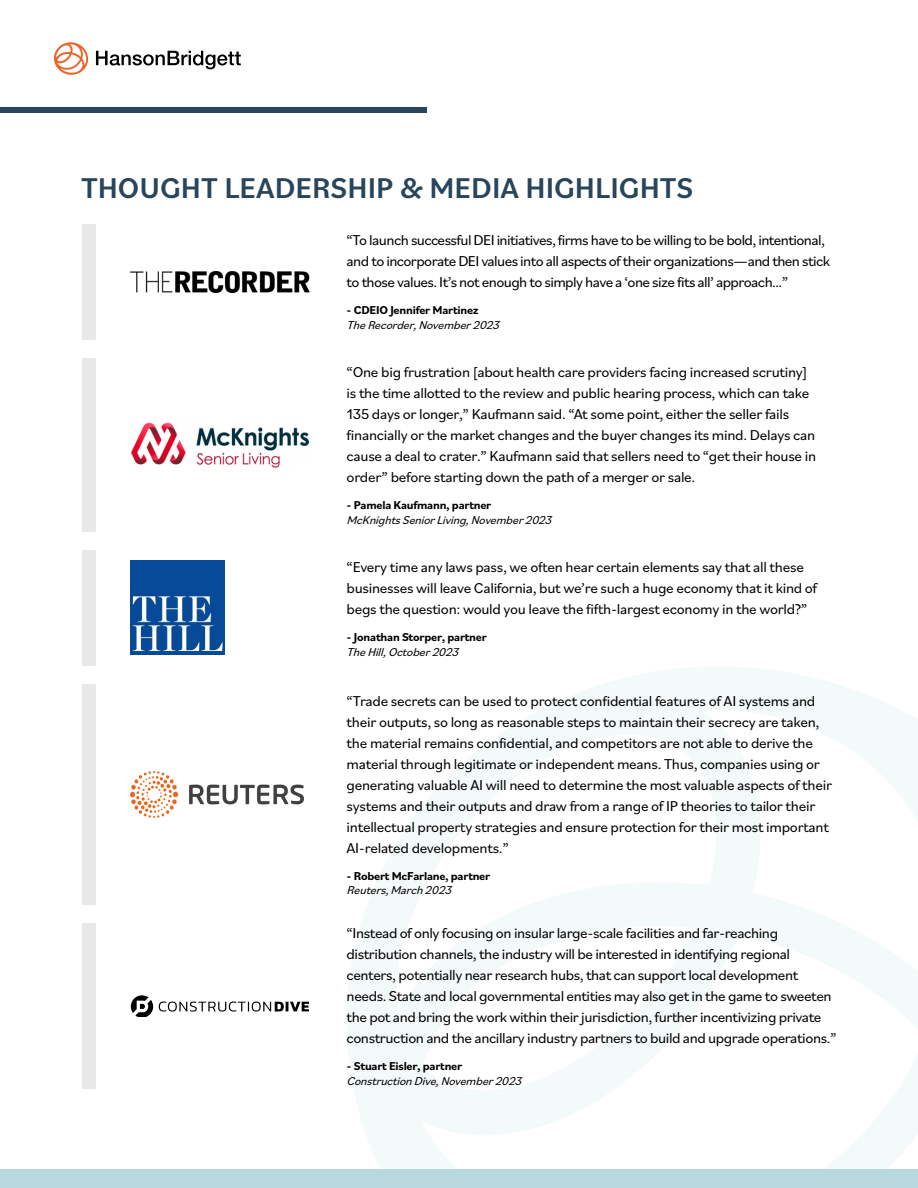
<style>
.page{position:relative;width:918px;height:1188px;background:#fff}
.page>*{position:absolute;margin:0;border:0;box-sizing:border-box;transform-origin:0 0}
.t1{font:500 30px "Bilo";color:#28455b}
.t2{font:15px/21px "Bilo";letter-spacing:-.02em;color:#000}
.t3{font:15px/21px "Bilo";letter-spacing:-.04em;color:#000}
.t4{font:italic 12px "Bilo";color:#000}
.t5{font:700 12px "Bilo";letter-spacing:-.02em;color:#000}
</style>
<div class="page">
<svg style="left:96px;top:51px;width:145px;height:18px"></svg>
<svg style="left:54px;top:42px;width:35px;height:33px"></svg>
<div style="left:0;top:1169px;width:918px;height:19px;background:#b7d8df"></div>
<div style="left:0;top:107px;width:427px;height:5px;background:#28455b"></div>
<svg style="left:347px;top:667px;width:571px;height:502px"></svg>
<img style="left:131px;top:271px;width:178px;height:21px">
<div style="left:82px;top:224px;width:13px;height:115px;background:#e8e8e8"></div>
<svg style="left:131px;top:995px;width:178px;height:21px"></svg>
<img style="left:131px;top:560px;width:93px;height:94px">
<div style="left:82px;top:358px;width:13px;height:174px;background:#e8e8e8"></div>
<div style="left:82px;top:923px;width:13px;height:166px;background:#e8e8e8"></div>
<div style="left:82px;top:550px;width:13px;height:116px;background:#e8e8e8"></div>
<div style="left:82px;top:684px;width:13px;height:220px;background:#e8e8e8"></div>
<img style="left:131px;top:771px;width:172px;height:47px">
<img style="left:131px;top:422px;width:178px;height:46px">
<h1 class="t1" style="left:81px;top:167px;width:614px">THOUGHT LEADERSHIP &amp; MEDIA HIGHLIGHTS</h1>
<p class="t3" style="left:347px;top:229px;width:485px">“To launch successful DEI initiatives, firms have to be willing to be bold, intentional, and to incorporate DEI values into all aspects of their organizations—and then stick to those values. It’s not enough to simply have a ‘one size fits all’ approach…”</p>
<p class="t5" style="left:347px;top:302px;width:134px">- CDEIO Jennifer Martinez</p>
<p class="t4" style="left:347px;top:317px;width:158px">TheRecorder,November2023</p>
<p class="t2" style="left:347px;top:361px;width:471px">“One big frustration [about health care providers facing increased scrutiny] is the time allotted to the review and public hearing process, which can take 135 days or longer,” Kaufmann said. “At some point, either the seller fails financially or the market changes and the buyer changes its mind. Delays can cause a deal to crater.” Kaufmann said that sellers need to “get their house in order” before starting down the path of a merger or sale.</p>
<p class="t5" style="left:347px;top:497px;width:146px">- Pamela Kaufmann, partner</p>
<p class="t4" style="left:347px;top:512px;width:210px">McKnightsSeniorLiving,November2023</p>
<p class="t2" style="left:347px;top:556px;width:472px">“Every time any laws pass, we often hear certain elements say that all these businesses will leave California, but we’re such a huge economy that it kind of begs the question: would you leave the fifth-largest economy in the world?”</p>
<p class="t5" style="left:347px;top:628px;width:142px">- Jonathan Storper, partner</p>
<p class="t4" style="left:347px;top:643px;width:117px">TheHill,October2023</p>
<p class="t2" style="left:347px;top:689px;width:487px">“Trade secrets can be used to protect confidential features of AI systems and their outputs, so long as reasonable steps to maintain their secrecy are taken, the material remains confidential, and competitors are not able to derive the material through legitimate or independent means. Thus, companies using or generating valuable AI will need to determine the most valuable aspects of their systems and their outputs and draw from a range of IP theories to tailor their intellectual property strategies and ensure protection for their most important AI-related developments.”</p>
<p class="t5" style="left:347px;top:867px;width:145px">- Robert McFarlane, partner</p>
<p class="t4" style="left:347px;top:882px;width:110px">Reuters,March2023</p>
<p class="t2" style="left:347px;top:922px;width:491px">“Instead of only focusing on insular large-scale facilities and far-reaching distribution channels, the industry will be interested in identifying regional centers, potentially near research hubs, that can support local development needs. State and local governmental entities may also get in the game to sweeten the pot and bring the work within their jurisdiction, further incentivizing private construction and the ancillary industry partners to build and upgrade operations.”</p>
<p class="t5" style="left:347px;top:1058px;width:117px">- Stuart Eisler, partner</p>
<p class="t4" style="left:347px;top:1073px;width:180px">ConstructionDive,November2023</p>
</div>
